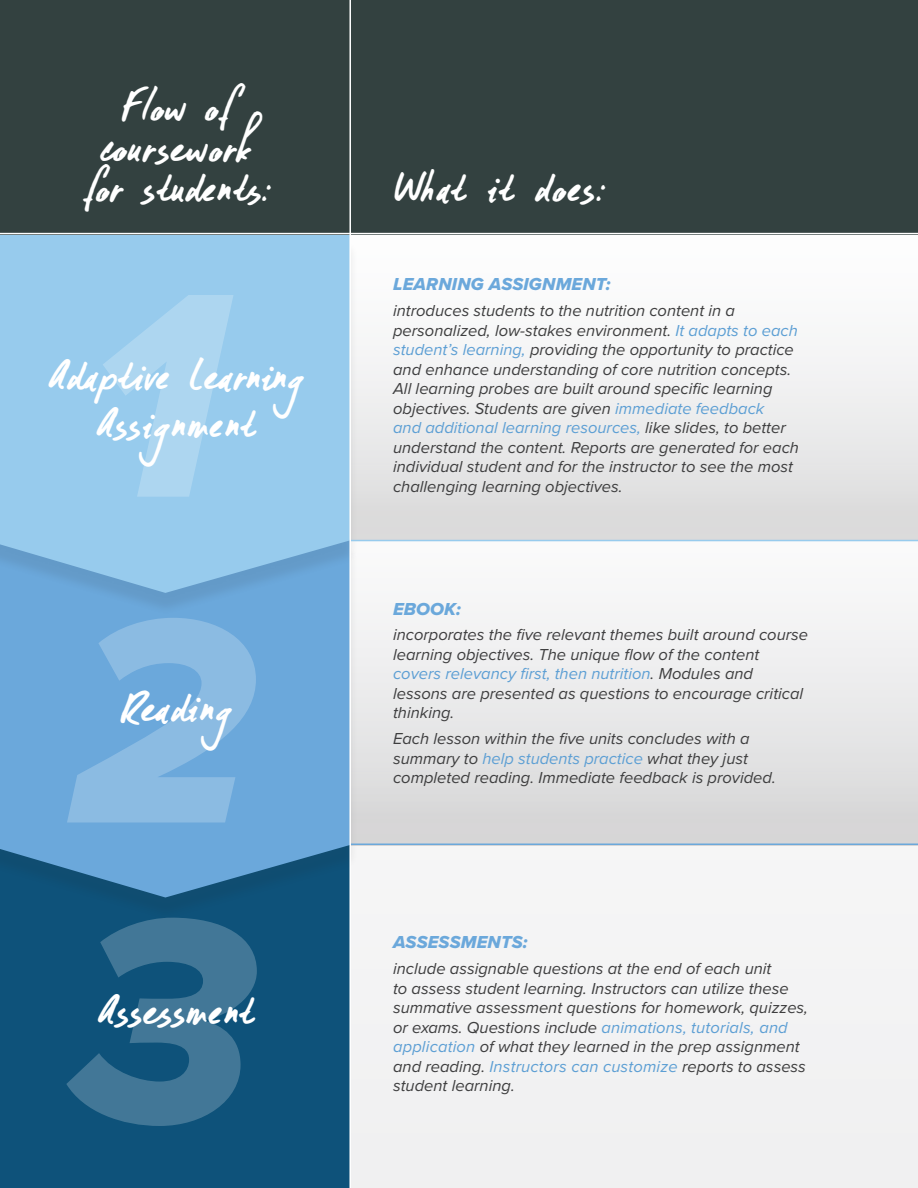
<style>
.page{position:relative;width:918px;height:1188px;background:#eeeeef}
.page>*{position:absolute;margin:0;border:0;box-sizing:border-box;transform-origin:0 0}
.t1{font:302.4px "Proxima Nova Extrabld It";color:#fff}
.t2{font:42px/40.5px "Formosa";color:#fff;text-align:center}
.t3{font:18px "Proxima Nova Extrabld It";letter-spacing:.01em;color:#6ba8db}
.t4{font:italic 16.5px/19.5px "Proxima Nova";color:#3e3e3f}
.s1{color:#5d9fd4}
</style>
<div class="page">
<div style="left:0;top:541px;width:918px;height:304px;background:linear-gradient(to bottom,#fefefe,#d5d5d7)"></div>
<div style="left:0;top:236px;width:918px;height:304px;background:linear-gradient(to bottom,#fff,#dcdbdc)"></div>
<div style="left:0;top:845px;width:350px;height:343px;background:#0e527a"></div>
<div style="left:0;top:546px;width:358px;height:374px;background:#231f20;opacity:.1"></div>
<svg style="left:0;top:615px;width:349px;height:283px;background:#629fd1"></svg>
<div style="left:0;top:241px;width:358px;height:374px;background:#231f20;opacity:.1"></div>
<svg style="left:0;top:234px;width:349px;height:359px;background:#93c7ea"></svg>
<hr style="left:350px;top:540px;width:568px;height:1px;background:#97cbed">
<hr style="left:350px;top:844px;width:568px;height:1px;background:#6ba8db">
<div style="left:349px;top:0;width:569px;height:234px;background:#334140"></div>
<div style="left:0;top:0;width:349px;height:234px;background:#334140"></div>
<hr style="left:0;top:233px;width:918px;height:1px;background:#fff">
<hr style="left:349px;top:0;width:2px;height:1188px;background:#fff">
<p class="t2" style="left:83px;top:86px;width:187px">Flow of coursework for students:</p>
<h1 class="t1" style="left:88px;top:170px;width:137px">1</h1>
<p class="t2" style="left:48px;top:350px;width:258px;line-height:48px">Adaptive Learning<br>Assignment</p>
<h1 class="t1" style="left:70px;top:496px;width:185px">2</h1>
<p class="t2" style="left:120px;top:686px;width:114px">Reading</p>
<h1 class="t1" style="left:72px;top:796px;width:184px">3</h1>
<p class="t2" style="left:97px;top:989px;width:159px">Assessment</p>
<p class="t2" style="left:393px;top:167px;width:211px">What it does:</p>
<p class="t3" style="left:393px;top:271px;width:219px">LEARNING ASSIGNMENT:</p>
<p class="t4" style="left:393px;top:300px;width:407px">introduces students to the nutrition content in a personalized, low-stakes environment. <span class="s1">It adapts to each student’s learning,</span> providing the opportunity to practice and enhance understanding of core nutrition concepts.<br>All learning probes are built around specific learning objectives. Students are given <span class="s1">immediate feedback<br>and additional learning resources,</span> like slides, to better understand the content. Reports are generated for each individual student and for the instructor to see the most challenging learning objectives.</p>
<p class="t3" style="left:393px;top:595px;width:69px">EBOOK:</p>
<p class="t4" style="left:393px;top:624px;width:417px">incorporates the five relevant themes built around course learning objectives. The unique flow of the content <span class="s1">covers relevancy first, then nutrition</span>. Modules and lessons are presented as questions to encourage critical thinking.</p>
<p class="t4" style="left:393px;top:728px;width:358px">Each lesson within the five units concludes with a summary to <span class="s1">help students practice</span> what they just</p>
<p class="t4" style="left:393px;top:767px;width:384px">completed reading. Immediate feedback is provided.</p>
<p class="t3" style="left:393px;top:929px;width:136px">ASSESSMENTS:</p>
<p class="t4" style="left:393px;top:958px;width:416px">include assignable questions at the end of each unit<br>to assess student learning. Instructors can utilize these summative assessment questions for homework, quizzes, or exams. Questions include <span class="s1">animations, tutorials, and application</span> of what they learned in the prep assignment and reading. <span class="s1">Instructors can customize</span> reports to assess student learning.</p>
</div>
